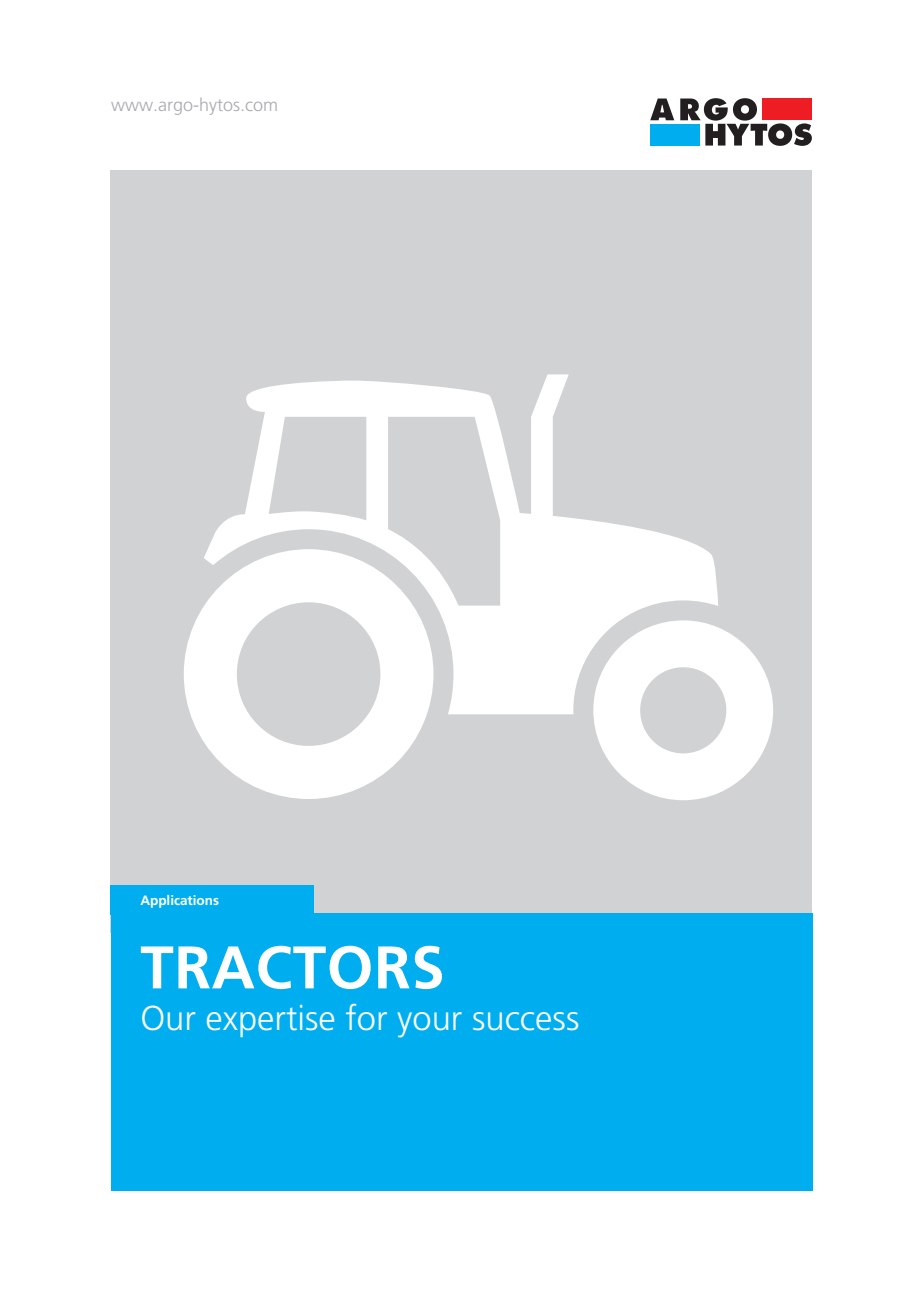
<style>
.page{position:relative;width:923px;height:1289px;background:#fff}
.page>*{position:absolute;margin:0;border:0;box-sizing:border-box;transform-origin:0 0}
.t1{font:700 60px "Frutiger LT Pro";letter-spacing:.01em;color:#fff}
.t2{font:300 34.5px "Frutiger LT Pro";color:#fff}
.t3{font:300 18px "Frutiger LT Pro";color:#a8a9ad}
.t4{font:700 13.5px "Frutiger LT Pro";color:#fff}
</style>
<div class="page">
<div style="left:111px;top:170px;width:701px;height:763px;background:#d1d2d4"></div>
<div style="left:111px;top:913px;width:701px;height:278px;background:#00aeef"></div>
<div style="left:111px;top:884px;width:203px;height:30px;background:#00aeef"></div>
<svg style="left:184px;top:374px;width:589px;height:426px"></svg>
<svg style="left:650px;top:98px;width:24px;height:22px"></svg>
<div style="left:650px;top:124px;width:50px;height:21px;background:#00aeef"></div>
<svg style="left:680px;top:98px;width:132px;height:48px"></svg>
<p class="t3" style="left:111px;top:95px;width:169px">www.argo-hytos.com</p>
<p class="t4" style="left:140px;top:892px;width:80px">Applications</p>
<h1 class="t1" style="left:140px;top:932px;width:306px">TRACTORS</h1>
<p class="t2" style="left:140px;top:998px;width:440px">Our expertise for your success</p>
</div>
